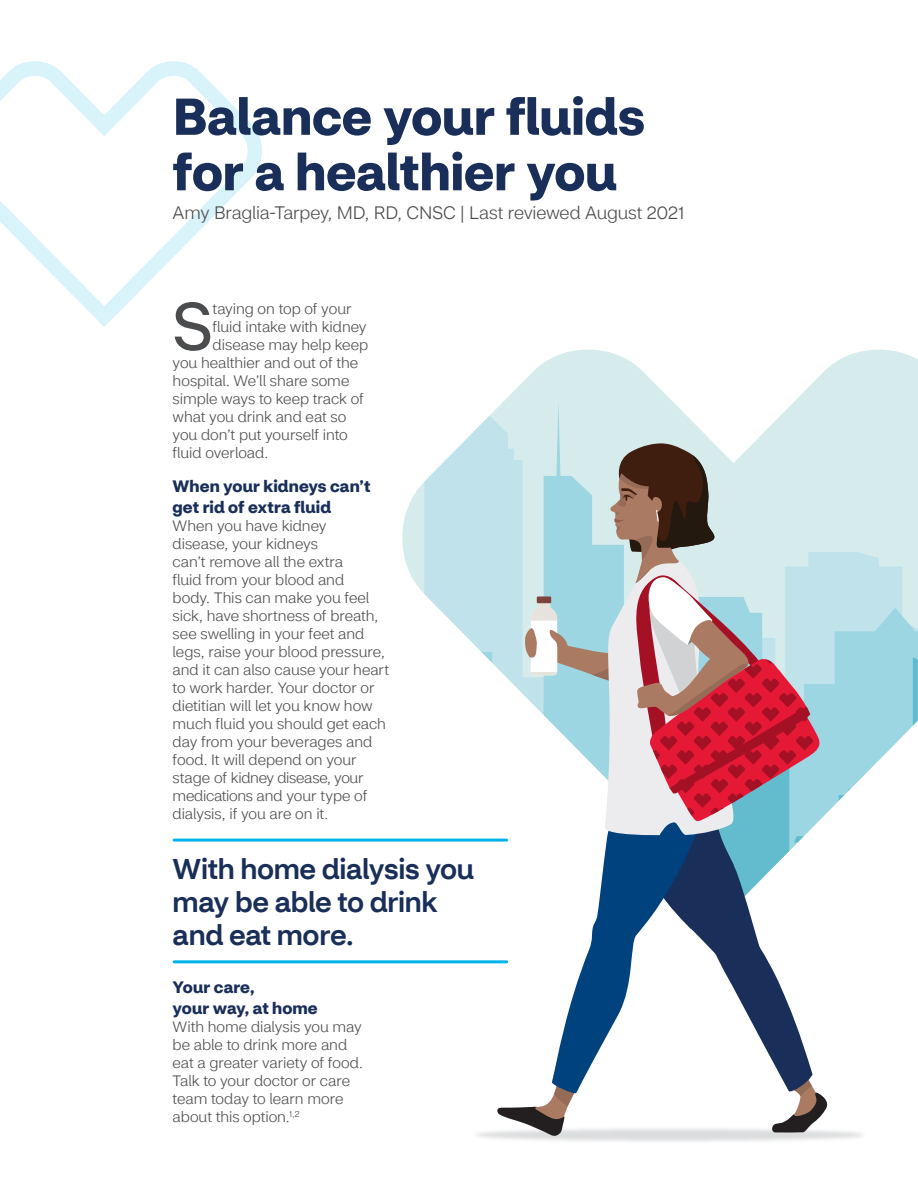
<style>
.page{position:relative;width:918px;height:1188px;background:#fff}
.page>*{position:absolute;margin:0;border:0;box-sizing:border-box;transform-origin:0 0}
.t1{font:65.7px "CVS Health Sans";color:#4b4c4d}
.t2{font:700 51px/55.5px "CVS Health Sans";letter-spacing:-.005em;color:#192e58}
.t3{font:500 28.5px/33px "CVS Health Sans";letter-spacing:-.01em;color:#192e58}
.t4{font:300 18px "CVS Health Sans";letter-spacing:-.01em;color:#4b4c4d}
.t5{font:700 16.5px/21px "CVS Health Sans";letter-spacing:.005em;color:#192e58}
.t6{font:300 15px/18px "CVS Health Sans";letter-spacing:-.005em;color:#4b4c4d}
</style>
<div class="page">
<hr style="left:174px;top:960px;width:333px;height:3px;background:#00b3e9">
<svg style="left:0;top:61px;width:262px;height:266px"></svg>
<svg style="left:504px;top:350px;width:414px;height:51px"></svg>
<svg style="left:402px;top:401px;width:516px;height:162px;fill:#d6ebec"></svg>
<svg style="left:402px;top:563px;width:516px;height:276px"></svg>
<svg style="left:496px;top:442px;width:333px;height:696px"></svg>
<hr style="left:174px;top:839px;width:333px;height:3px;background:#00b3e9">
<h1 class="t2" style="left:173px;top:89px;width:474px">Balance your fluids for a healthier you</h1>
<p class="t4" style="left:173px;top:202px;width:513px">Amy Braglia-Tarpey, MD, RD, CNSC | Last reviewed August 2021</p>
<p class="t1" style="left:173px;top:287px;width:42px">S</p>
<p class="t6" style="left:213px;top:300px;width:140px">taying on top of your</p>
<p class="t6" style="left:213px;top:318px;width:156px">fluid intake with kidney</p>
<p class="t6" style="left:213px;top:336px;width:157px">disease may help keep</p>
<p class="t6" style="left:173px;top:354px;width:187px">you healthier and out of the</p>
<p class="t6" style="left:173px;top:372px;width:178px">hospital. We’ll share some</p>
<p class="t6" style="left:173px;top:390px;width:193px">simple ways to keep track of</p>
<p class="t6" style="left:173px;top:408px;width:175px">what you drink and eat so</p>
<p class="t6" style="left:173px;top:426px;width:177px">you don’t put yourself into</p>
<p class="t6" style="left:173px;top:444px;width:97px">fluid overload.</p>
<h2 class="t5" style="left:173px;top:476px;width:199px">When your kidneys can’t get rid of extra fluid</h2>
<p class="t6" style="left:173px;top:517px;width:218px">When you have kidney<br>disease, your kidneys<br>can’t remove all the extra<br>fluid from your blood and<br>body. This can make you feel sick, have shortness of breath, see swelling in your feet and legs, raise your blood pressure, and it can also cause your heart to work harder. Your doctor or dietitian will let you know how much fluid you should get each day from your beverages and food. It will depend on your stage of kidney disease, your medications and your type of dialysis, if you are on it.</p>
<p class="t3" style="left:173px;top:852px;width:303px">With home dialysis you may be able to drink and eat more.</p>
<h2 class="t5" style="left:173px;top:977px;width:147px">Your care,<br>your way, at home</h2>
<p class="t6" style="left:173px;top:1018px;width:192px">With home dialysis you may be able to drink more and eat a greater variety of food.<br>Talk to your doctor or care team today to learn more about this option.<sup>1,2</sup></p>
</div>
